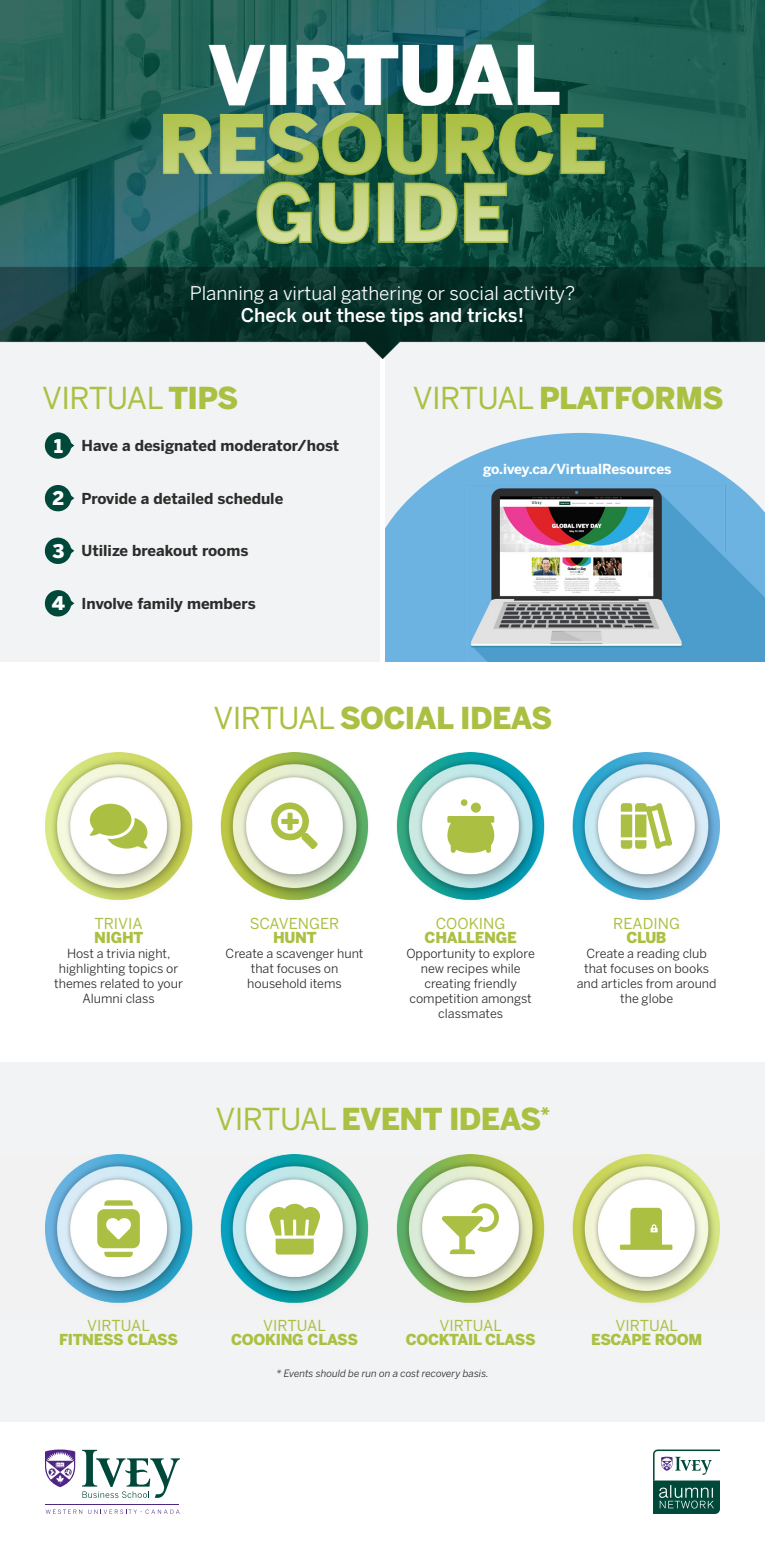
<style>
.page{position:relative;width:765px;height:1559px;background:#fff}
.page>*{position:absolute;margin:0;border:0;box-sizing:border-box;transform-origin:0 0}
.t1{font:900 30px "Benton Sans";letter-spacing:-.02em;color:#abc042}
.t2{font:30px "Benton Sans";letter-spacing:-.02em;color:#abc042}
.t3{font:18.75px/22.5px "Benton Sans";color:#fff;text-align:center}
.t4{font:900 18.75px "Benton Sans";color:#fff}
.t5{font:700 15px "Benton Sans";color:#2c2c2b}
.t6{font:900 15px "Benton Sans";letter-spacing:-.02em;color:#abc042}
.t7{font:15px "Benton Sans";color:#abc042}
.t8{font:700 13.75px "Benton Sans";letter-spacing:-.005em;color:#fff}
.Main_content{font:12.5px/15px "Benton Sans";color:#2c2c2b;text-align:center}
.t9{font:italic 10px "Benton Sans";color:#2c2c2b}
.s1{font-weight:500}
.s2{font-weight:900}
.s3{font-weight:400}
</style>
<div class="page">
<div style="left:0;top:332px;width:380px;height:329px;background:#f1f3f4"></div>
<svg style="left:45px;top:432px;width:29px;height:26px"></svg>
<svg style="left:45px;top:485px;width:29px;height:26px"></svg>
<svg style="left:45px;top:537px;width:29px;height:27px"></svg>
<svg style="left:45px;top:590px;width:29px;height:26px"></svg>
<div style="left:385px;top:332px;width:380px;height:329px;background:#f1f3f4"></div>
<svg style="left:385px;top:433px;width:340px;height:228px;fill:#6db3e2"></svg>
<img style="left:468px;top:476px;width:297px;height:185px">
<img style="left:45px;top:752px;width:675px;height:149px">
<svg style="left:90px;top:803px;width:57px;height:45px"></svg>
<svg style="left:271px;top:802px;width:47px;height:47px"></svg>
<svg style="left:447px;top:799px;width:47px;height:53px"></svg>
<svg style="left:621px;top:803px;width:51px;height:45px"></svg>
<div style="left:0;top:1062px;width:765px;height:359px;background:#f1f3f4"></div>
<img style="left:45px;top:1154px;width:675px;height:150px">
<svg style="left:97px;top:1200px;width:43px;height:56px"></svg>
<svg style="left:269px;top:1203px;width:51px;height:51px"></svg>
<svg style="left:442px;top:1203px;width:57px;height:50px"></svg>
<svg style="left:620px;top:1207px;width:52px;height:42px"></svg>
<svg style="left:653px;top:1449px;width:67px;height:64px"></svg>
<svg style="left:46px;top:1509px;width:36px;height:4px"></svg>
<svg style="left:88px;top:1509px;width:92px;height:4px"></svg>
<hr style="left:45px;top:1503px;width:134px;height:1px;background:#4f2683">
<svg style="left:45px;top:1449px;width:30px;height:37px"></svg>
<svg style="left:82px;top:1449px;width:98px;height:48px"></svg>
<img style="left:0;top:0;width:765px;height:358px">
<p class="t3" style="left:190px;top:281px;width:387px">Planning a virtual gathering or social activity?<br><span class="s1">Check out these tips and tricks!</span></p>
<p class="t2" style="left:42px;top:380px;width:198px">VIRTUAL <span class="s2">TIPS</span></p>
<p class="t4" style="left:54px;top:434px;width:10px">1</p>
<p class="t4" style="left:53px;top:487px;width:13px">2</p>
<p class="t4" style="left:52px;top:539px;width:13px">3</p>
<p class="t4" style="left:52px;top:592px;width:15px">4</p>
<p class="t5" style="left:82px;top:436px;width:259px">Have a designated moderator/host</p>
<p class="t5" style="left:82px;top:489px;width:203px">Provide a detailed schedule</p>
<p class="t5" style="left:82px;top:542px;width:168px">Utilize breakout rooms</p>
<p class="t5" style="left:82px;top:594px;width:176px">Involve family members</p>
<p class="t1" style="left:413px;top:379px;width:312px"><span class="s3">VIRTUAL</span> PLATFORMS</p>
<p class="t8" style="left:483px;top:460px;width:190px">go.ivey.ca/VirtualResources</p>
<p class="t1" style="left:213px;top:700px;width:341px"><span class="s3">VIRTUAL</span> SOCIAL IDEAS</p>
<p class="t7" style="left:94px;top:914px;width:50px">TRIVIA</p>
<p class="t6" style="left:94px;top:928px;width:51px">NIGHT</p>
<p class="Main_content" style="left:54px;top:945px;width:130px">Host a trivia night, highlighting topics or themes related to your<br>Alumni class</p>
<p class="t7" style="left:250px;top:914px;width:91px">SCAVENGER</p>
<p class="t6" style="left:273px;top:928px;width:45px">HUNT</p>
<p class="Main_content" style="left:226px;top:945px;width:139px">Create a scavenger hunt that focuses on household items</p>
<p class="t7" style="left:436px;top:914px;width:71px">COOKING</p>
<p class="t6" style="left:425px;top:928px;width:94px">CHALLENGE</p>
<p class="Main_content" style="left:406px;top:945px;width:130px">Opportunity to explore new recipes while creating friendly competition amongst classmates</p>
<p class="t7" style="left:613px;top:914px;width:68px">READING</p>
<p class="t6" style="left:627px;top:928px;width:42px">CLUB</p>
<p class="Main_content" style="left:577px;top:945px;width:141px">Create a reading club that focuses on books and articles from around the globe</p>
<p class="t1" style="left:215px;top:1100px;width:336px"><span class="s3">VIRTUAL</span> EVENT IDEAS<sup>*</sup></p>
<p class="t7" style="left:87px;top:1316px;width:64px">VIRTUAL</p>
<p class="t6" style="left:59px;top:1330px;width:120px">FITNESS CLASS</p>
<p class="t7" style="left:263px;top:1316px;width:64px">VIRTUAL</p>
<p class="t6" style="left:231px;top:1330px;width:128px">COOKING CLASS</p>
<p class="t7" style="left:439px;top:1316px;width:64px">VIRTUAL</p>
<p class="t6" style="left:406px;top:1330px;width:131px">COCKTAIL CLASS</p>
<p class="t9" style="left:276px;top:1366px;width:214px">* Events should be run on a cost recovery basis.</p>
<p class="t7" style="left:615px;top:1316px;width:64px">VIRTUAL</p>
<p class="t6" style="left:591px;top:1330px;width:113px">ESCAPE ROOM</p>
</div>
